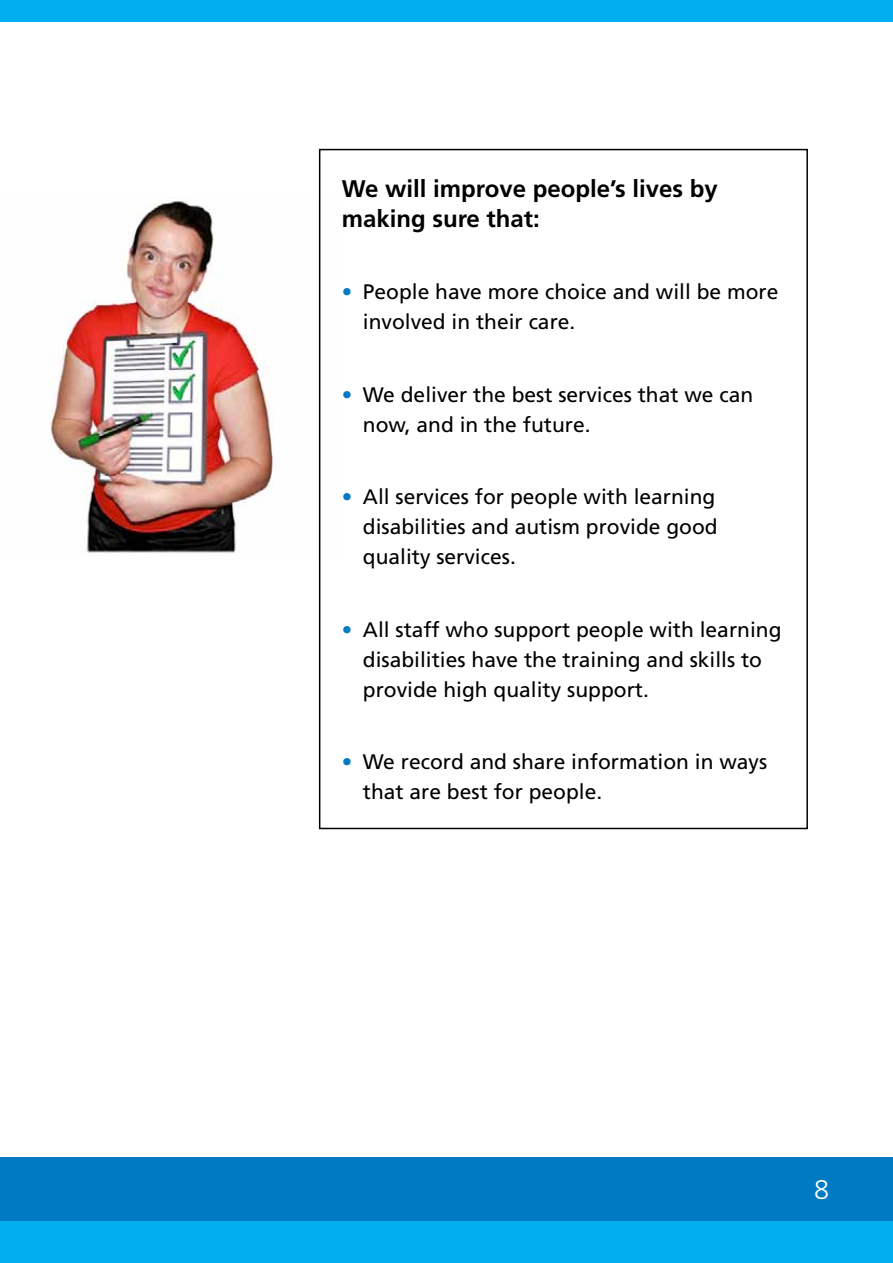
<style>
.page{position:relative;width:893px;height:1263px;background:#fff}
.page>*{position:absolute;margin:0;border:0;box-sizing:border-box;transform-origin:0 0}
.t1{font:300 27px "Frutiger";color:#fff}
.t2{font:700 24px/30px "Frutiger";color:#000}
.t3{font:21px/30px "Frutiger";color:#000}
.s1{color:#007ac2}
</style>
<div class="page">
<img style="left:50px;top:197px;width:269px;height:359px">
<div style="left:0;top:1220px;width:893px;height:43px;background:#00aeef"></div>
<div style="left:0;top:1157px;width:893px;height:63px;background:#007ac2"></div>
<div style="left:0;top:0;width:893px;height:21px;background:#00aeef"></div>
<div style="left:319px;top:149px;width:489px;height:680px;border:2px solid #000"></div>
<p class="t2" style="left:342px;top:173px;width:378px">We will improve people’s lives by making sure that:</p>
<p class="t3" style="left:363px;top:277px;width:417px;text-indent:-21px"><span class="s1">•</span> People have more choice and will be more involved in their care.</p>
<p class="t3" style="left:363px;top:380px;width:392px;text-indent:-21px"><span class="s1">•</span> We deliver the best services that we can now, and in the future.</p>
<p class="t3" style="left:363px;top:482px;width:356px;text-align:justify;text-indent:-21px"><span class="s1">•</span> All services for people with learning disabilities and autism provide good quality services.</p>
<p class="t3" style="left:363px;top:615px;width:420px;text-indent:-21px"><span class="s1">•</span> All staff who support people with learning disabilities have the training and skills to provide high quality support.</p>
<p class="t3" style="left:363px;top:747px;width:406px;text-indent:-21px"><span class="s1">•</span> We record and share information in ways that are best for people.</p>
<p class="t1" style="left:814px;top:1174px;width:17px">8</p>
</div>
